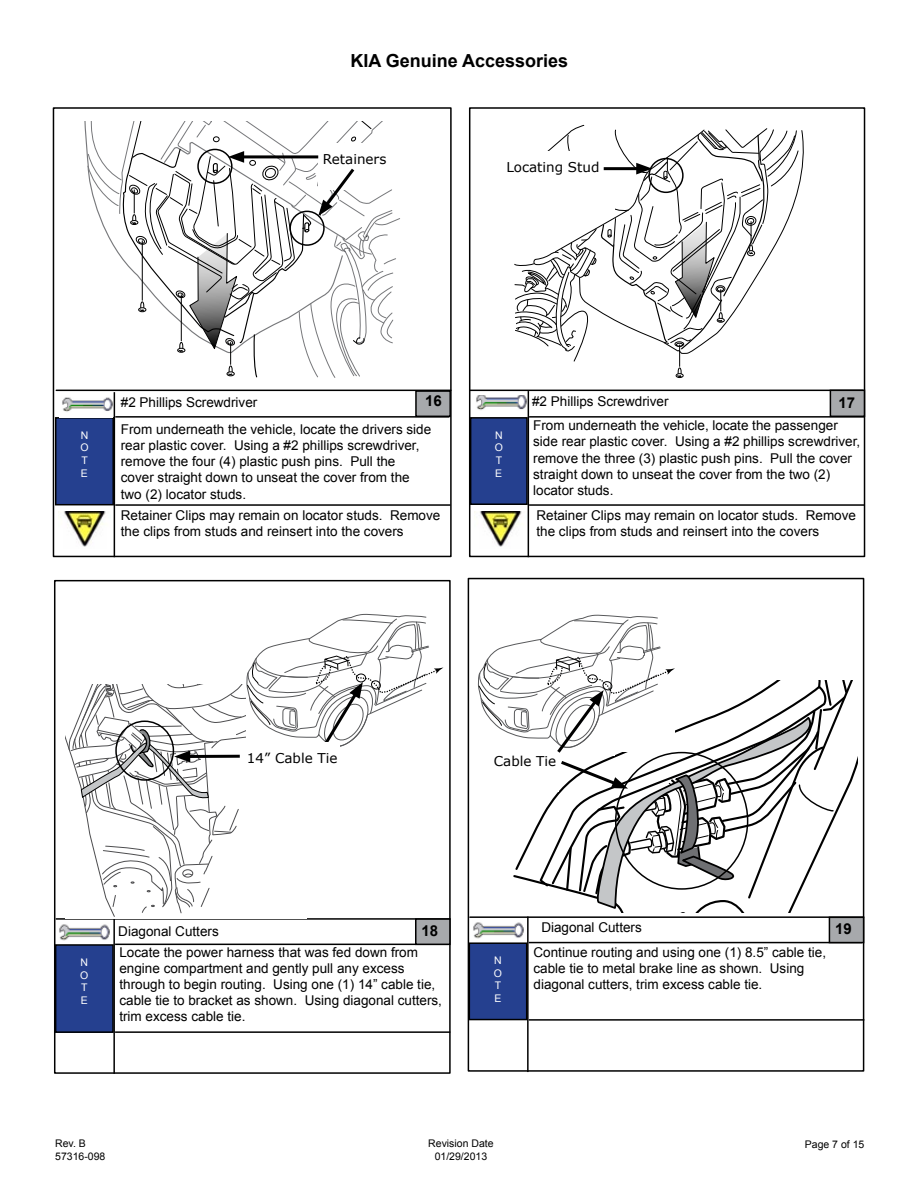
<style>
.page{position:relative;width:918px;height:1188px;background:#fff}
.page>*{position:absolute;margin:0;border:0;box-sizing:border-box;transform-origin:0 0}
.t1{font:700 18px "Arial";color:#000}
.t2{font:700 15px "Arial";color:#000}
.t3{font:13.5px/16.2px "Arial";color:#000}
.t4{font:13.5px "Verdana";color:#000}
.t5{font:10.5px/12.6px "Arial";color:#000;text-align:center}
.t6{font:10.5px/12.6px "Arial";color:#fff;text-align:justify}
</style>
<div class="page">
<div style="left:54px;top:580px;width:397px;height:494px;border:2px solid #000"></div>
<div style="left:468px;top:578px;width:396px;height:494px;border:2px solid #000"></div>
<hr style="left:115px;top:944px;width:333px;height:1px;background:#000">
<hr style="left:529px;top:942px;width:333px;height:1px;background:#000">
<hr style="left:56px;top:918px;width:394px;height:2px;background:#000">
<hr style="left:470px;top:916px;width:394px;height:2px;background:#000">
<div style="left:56px;top:945px;width:57px;height:87px;background:#25408f"></div>
<div style="left:55px;top:944px;width:59px;height:89px;border:2px solid #000"></div>
<div style="left:469px;top:943px;width:58px;height:77px;background:#25408f"></div>
<div style="left:469px;top:942px;width:58px;height:78px;border:2px solid #000"></div>
<hr style="left:115px;top:1031px;width:335px;height:2px;background:#000">
<hr style="left:529px;top:1019px;width:335px;height:2px;background:#000">
<div style="left:416px;top:919px;width:34px;height:25px;background:#a7a9ac"></div>
<div style="left:415px;top:918px;width:36px;height:27px;border:2px solid #000"></div>
<div style="left:829px;top:917px;width:35px;height:26px;background:#a7a9ac"></div>
<div style="left:829px;top:917px;width:35px;height:26px;border:2px solid #000"></div>
<hr style="left:113px;top:918px;width:2px;height:156px;background:#000">
<hr style="left:527px;top:917px;width:2px;height:155px;background:#000">
<img style="left:59px;top:924px;width:51px;height:17px">
<img style="left:473px;top:922px;width:51px;height:17px">
<div style="left:469px;top:107px;width:396px;height:450px;border:2px solid #000"></div>
<hr style="left:529px;top:416px;width:335px;height:2px;background:#000">
<hr style="left:470px;top:390px;width:393px;height:1px;background:#000">
<div style="left:471px;top:418px;width:56px;height:86px;background:#25408f"></div>
<div style="left:470px;top:417px;width:58px;height:88px;border:2px solid #000"></div>
<div style="left:830px;top:390px;width:34px;height:26px;background:#a7a9ac"></div>
<div style="left:830px;top:390px;width:35px;height:27px;border:2px solid #000"></div>
<div style="left:53px;top:107px;width:399px;height:450px;border:2px solid #000"></div>
<hr style="left:115px;top:416px;width:334px;height:2px;background:#000">
<hr style="left:56px;top:390px;width:395px;height:1px;background:#000">
<div style="left:56px;top:418px;width:57px;height:87px;background:#25408f"></div>
<div style="left:55px;top:417px;width:59px;height:88px;border:2px solid #000"></div>
<hr style="left:115px;top:504px;width:336px;height:2px;background:#000">
<hr style="left:529px;top:504px;width:335px;height:2px;background:#000">
<div style="left:416px;top:391px;width:34px;height:25px;background:#a7a9ac"></div>
<div style="left:415px;top:390px;width:36px;height:27px;border:2px solid #000"></div>
<hr style="left:114px;top:392px;width:1px;height:165px;background:#000">
<hr style="left:528px;top:391px;width:1px;height:166px;background:#000">
<img style="left:476px;top:395px;width:50px;height:15px">
<img style="left:62px;top:397px;width:51px;height:15px">
<div style="left:677px;top:368px;width:5px;height:8px;border:1px solid #000;border-radius:50%"></div>
<div style="left:676px;top:373px;width:8px;height:5px;border:1px solid #000;border-radius:50%"></div>
<svg style="left:676px;top:374px;width:7px;height:4px"></svg>
<svg style="left:514px;top:124px;width:290px;height:242px"></svg>
<svg style="left:87px;top:121px;width:313px;height:257px"></svg>
<div style="left:197px;top:149px;width:36px;height:35px;border:2px solid #000;border-radius:50%"></div>
<div style="left:289px;top:211px;width:36px;height:35px;border:2px solid #000;border-radius:50%"></div>
<div style="left:648px;top:158px;width:36px;height:35px;border:2px solid #000;border-radius:50%"></div>
<img style="left:58px;top:512px;width:48px;height:35px">
<img style="left:474px;top:512px;width:48px;height:35px">
<svg style="left:65px;top:613px;width:378px;height:304px"></svg>
<div style="left:242px;top:743px;width:98px;height:38px;background:#fff"></div>
<svg style="left:477px;top:614px;width:380px;height:298px"></svg>
<h1 class="t1" style="left:351px;top:49px;width:219px">KIA Genuine Accessories</h1>
<p class="t4" style="left:323px;top:150px;width:65px">Retainers</p>
<p class="t4" style="left:506px;top:158px;width:95px">Locating Stud</p>
<p class="t6" style="left:80px;top:429px;width:10px">N O T E</p>
<p class="t2" style="left:425px;top:391px;width:18px">16</p>
<p class="t2" style="left:838px;top:393px;width:18px">17</p>
<p class="t3" style="left:121px;top:394px;width:138px">#2 Phillips Screwdriver</p>
<p class="t3" style="left:532px;top:390px;width:307px;line-height:24px">#2 Phillips Screwdriver<br>From underneath the vehicle, locate the passenger</p>
<p class="t3" style="left:533px;top:434px;width:329px">side rear plastic cover. Using a #2 phillips screwdriver, remove the three (3) plastic push pins. Pull the cover straight down to unseat the cover from the two (2) locator studs.</p>
<p class="t3" style="left:121px;top:421px;width:312px">From underneath the vehicle, locate the drivers side rear plastic cover. Using a #2 phillips screwdriver, remove the four (4) plastic push pins. Pull the cover straight down to unseat the cover from the two (2) locator studs.</p>
<p class="t3" style="left:121px;top:508px;width:321px">Retainer Clips may remain on locator studs. Remove the clips from studs and reinsert into the covers</p>
<p class="t3" style="left:536px;top:508px;width:321px">Retainer Clips may remain on locator studs. Remove the clips from studs and reinsert into the covers</p>
<p class="t6" style="left:495px;top:429px;width:10px">N O T E</p>
<p class="t4" style="left:247px;top:749px;width:92px">14” Cable Tie</p>
<p class="t4" style="left:494px;top:752px;width:64px">Cable Tie</p>
<p class="t3" style="left:118px;top:923px;width:102px">Diagonal Cutters</p>
<p class="t3" style="left:534px;top:915px;width:294px;line-height:24.8px;text-indent:8px">Diagonal Cutters<br>Continue routing and using one (1) 8.5” cable tie,</p>
<p class="t3" style="left:534px;top:960px;width:272px">cable tie to metal brake line as shown. Using diagonal cutters, trim excess cable tie.</p>
<p class="t2" style="left:422px;top:921px;width:18px">18</p>
<p class="t2" style="left:835px;top:919px;width:18px">19</p>
<p class="t3" style="left:119px;top:944px;width:324px">Locate the power harness that was fed down from engine compartment and gently pull any excess through to begin routing. Using one (1) 14” cable tie, cable tie to bracket as shown. Using diagonal cutters, trim excess cable tie.</p>
<p class="t6" style="left:80px;top:956px;width:10px">N O T E</p>
<p class="t6" style="left:494px;top:954px;width:10px">N O T E</p>
<p class="t5" style="left:55px;top:1137px;width:52px;text-align:left">Rev. B<br>57316-098</p>
<p class="t5" style="left:805px;top:1138px;width:61px">Page 7 of 15</p>
<p class="t5" style="left:428px;top:1137px;width:67px">Revision Date<br>01/29/2013</p>
</div>
